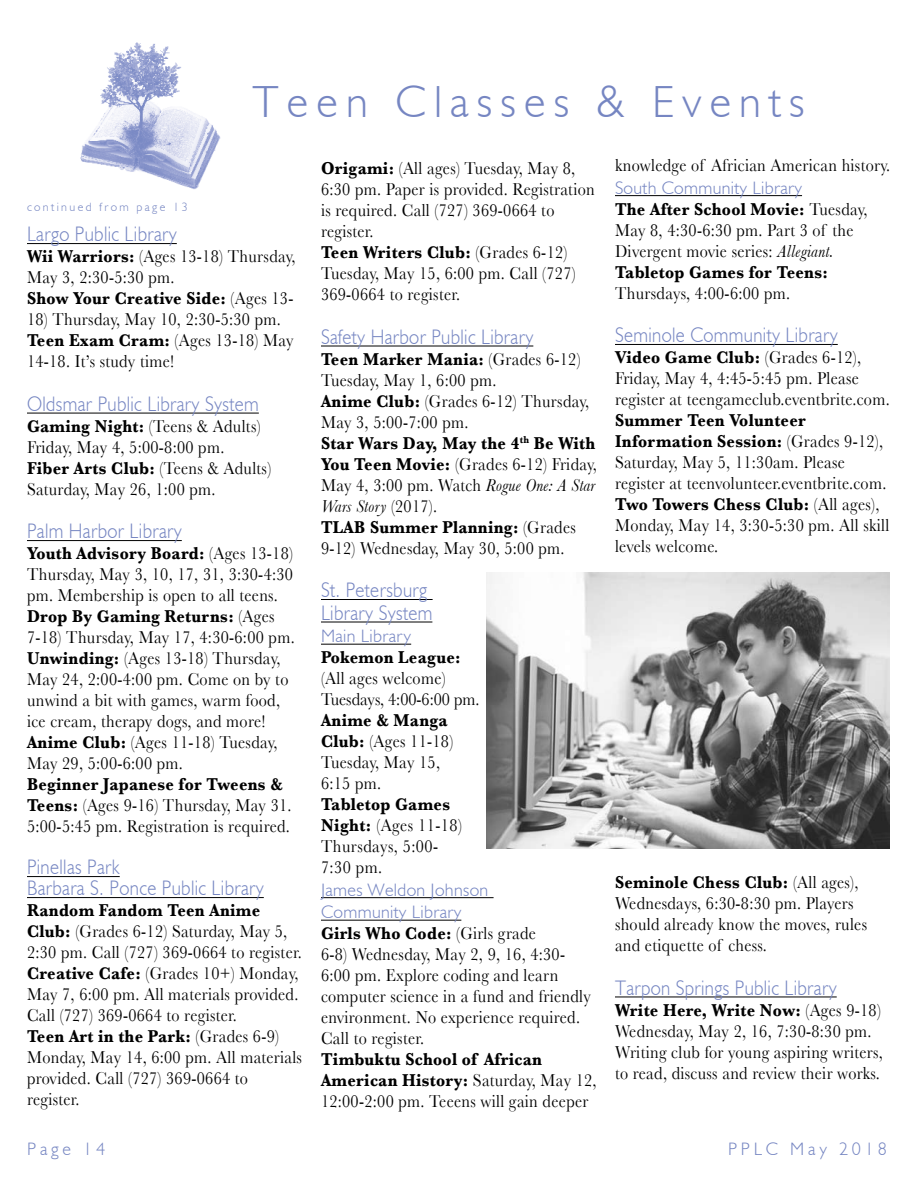
<style>
.page{position:relative;width:918px;height:1188px;background:#fff}
.page>*{position:absolute;margin:0;border:0;box-sizing:border-box;transform-origin:0 0}
.t1{font:300 45px "Humanist 521 BT";letter-spacing:.18em;color:#7686c2}
.t2{font:300 21px/22.5px "Humanist 521 BT";letter-spacing:.02em;color:#7686c2;scale:.9 1}
.t3{font:18px/21px "Baskerville";letter-spacing:.02em;color:#000;scale:.9 1}
.t4{font:300 18px/22.5px "Humanist 521 BT";letter-spacing:.02em;color:#7686c2}
.t5{font:700 18px "Baskerville";letter-spacing:.02em;color:#000;scale:.9 1}
.t6{font:300 18px "Humanist 521 BT";letter-spacing:.21em;color:#7686c2}
.t7{font:300 12px "Humanist 521 BT";letter-spacing:.2em;color:#7686c2}
.s1{font-weight:700}
.s2{font-style:italic}
</style>
<div class="page">
<hr style="left:321px;top:346px;width:212px;height:1px;background:#000">
<hr style="left:321px;top:599px;width:112px;height:1px;background:#000">
<hr style="left:321px;top:622px;width:111px;height:1px;background:#000">
<hr style="left:321px;top:644px;width:90px;height:1px;background:#000">
<hr style="left:321px;top:897px;width:173px;height:1px;background:#000">
<hr style="left:321px;top:920px;width:140px;height:1px;background:#000">
<hr style="left:27px;top:243px;width:150px;height:1px;background:#000">
<hr style="left:27px;top:413px;width:232px;height:1px;background:#000">
<hr style="left:27px;top:540px;width:155px;height:1px;background:#000">
<hr style="left:27px;top:876px;width:93px;height:1px;background:#000">
<hr style="left:27px;top:897px;width:237px;height:1px;background:#000">
<hr style="left:615px;top:195px;width:187px;height:1px;background:#000">
<hr style="left:615px;top:344px;width:223px;height:1px;background:#000">
<hr style="left:615px;top:997px;width:222px;height:1px;background:#000">
<img style="left:80px;top:42px;width:140px;height:147px">
<img style="left:486px;top:573px;width:404px;height:276px">
<h1 class="t1" style="left:253px;top:74px;width:554px">Teen Classes &amp; Events</h1>
<p class="t7" style="left:27px;top:199px;width:162px">continued from page 13</p>
<p class="t2" style="left:27px;top:222px;width:168px">Largo Public Library</p>
<p class="t3" style="left:27px;top:246px;width:300px"><span class="s1">Wii Warriors:</span> (Ages 13-18) Thursday,<br>May 3, 2:30-5:30 pm.<br><span class="s1">Show Your Creative Side:</span> (Ages 13-</p>
<p class="t3" style="left:27px;top:309px;width:298px">18) Thursday, May 10, 2:30-5:30 pm.<br><span class="s1">Teen Exam Cram:</span> (Ages 13-18) May<br>14-18. It’s study time!</p>
<p class="t2" style="left:27px;top:392px;width:259px">Oldsmar Public Library System</p>
<p class="t3" style="left:27px;top:415px;width:273px"><span class="s1">Gaming Night:</span> (Teens &amp; Adults)<br>Friday, May 4, 5:00-8:00 pm.<br><span class="s1">Fiber Arts Club:</span> (Teens &amp; Adults)<br>Saturday, May 26, 1:00 pm.</p>
<p class="t2" style="left:27px;top:519px;width:173px">Palm Harbor Library</p>
<p class="t3" style="left:27px;top:543px;width:299px"><span class="s1">Youth Advisory Board:</span> (Ages 13-18)<br>Thursday, May 3, 10, 17, 31, 3:30-4:30 pm. Membership is open to all teens.<br><span class="s1">Drop By Gaming Returns:</span> (Ages 7-18) Thursday, May 17, 4:30-6:00 pm.<br><span class="s1">Unwinding:</span> (Ages 13-18) Thursday, May 24, 2:00-4:00 pm. Come on by to unwind a bit with games, warm food, ice cream, therapy dogs, and more!<br><span class="s1">Anime Club:</span> (Ages 11-18) Tuesday, May 29, 5:00-6:00 pm.</p>
<p class="t3" style="left:27px;top:774px;width:295px"><span class="s1">Beginner Japanese for Tweens &amp;<br>Teens:</span> (Ages 9-16) Thursday, May 31.<br>5:00-5:45 pm. Registration is required.</p>
<p class="t2" style="left:27px;top:856px;width:265px;line-height:21px">Pinellas Park<br>Barbara S. Ponce Public Library</p>
<p class="t3" style="left:27px;top:900px;width:307px"><span class="s1">Random Fandom Teen Anime<br>Club:</span> (Grades 6-12) Saturday, May 5,<br>2:30 pm. Call (727) 369-0664 to register.<br><span class="s1">Creative Cafe:</span> (Grades 10+) Monday,<br>May 7, 6:00 pm. All materials provided.<br>Call (727) 369-0664 to register.<br><span class="s1">Teen Art in the Park:</span> (Grades 6-9)<br>Monday, May 14, 6:00 pm. All materials provided. Call (727) 369-0664 to register.</p>
<p class="t3" style="left:321px;top:158px;width:306px"><span class="s1">Origami:</span> (All ages) Tuesday, May 8,<br>6:30 pm. Paper is provided. Registration is required. Call (727) 369-0664 to register.<br><span class="s1">Teen Writers Club:</span> (Grades 6-12)<br>Tuesday, May 15, 6:00 pm. Call (727)<br>369-0664 to register.</p>
<p class="t2" style="left:321px;top:325px;width:237px">Safety Harbor Public Library</p>
<p class="t3" style="left:321px;top:348px;width:308px"><span class="s1">Teen Marker Mania:</span> (Grades 6-12)<br>Tuesday, May 1, 6:00 pm.<br><span class="s1">Anime Club:</span> (Grades 6-12) Thursday,<br>May 3, 5:00-7:00 pm.<br><span class="s1">Star Wars Day, May the 4</span><sup>th</sup> <span class="s1">Be With<br>You Teen Movie:</span> (Grades 6-12) Friday,<br>May 4, 3:00 pm. Watch <span class="s2">Rogue One: A Star<br>Wars Story</span> (2017).<br><span class="s1">TLAB Summer Planning:</span> (Grades<br>9-12) Wednesday, May 30, 5:00 pm.</p>
<p class="t2" style="left:321px;top:578px;width:125px">St. Petersburg<br>Library System</p>
<p class="t4" style="left:321px;top:624px;width:92px">Main Library</p>
<p class="t5" style="left:321px;top:647px;width:157px">Pokemon League:</p>
<p class="t3" style="left:321px;top:668px;width:178px">(All ages welcome)<br>Tuesdays, 4:00-6:00 pm.</p>
<p class="t3" style="left:321px;top:710px;width:148px"><span class="s1">Anime &amp; Manga<br>Club:</span> (Ages 11-18)<br>Tuesday, May 15,<br>6:15 pm.</p>
<p class="t3" style="left:321px;top:794px;width:158px"><span class="s1">Tabletop Games<br>Night:</span> (Ages 11-18)<br>Thursdays, 5:00-<br>7:30 pm.</p>
<p class="t4" style="left:321px;top:878px;width:169px">James Weldon Johnson<br>Community Library</p>
<p class="t3" style="left:321px;top:923px;width:301px"><span class="s1">Girls Who Code:</span> (Girls grade<br>6-8) Wednesday, May 2, 9, 16, 4:30-<br>6:00 pm. Explore coding and learn computer science in a fund and friendly environment. No experience required.<br>Call to register.</p>
<p class="t3" style="left:321px;top:1049px;width:308px"><span class="s1">Timbuktu School of African<br>American History:</span> Saturday, May 12,<br>12:00-2:00 pm. Teeens will gain deeper</p>
<p class="t3" style="left:615px;top:155px;width:307px">knowledge of Africian American history.</p>
<p class="t4" style="left:615px;top:176px;width:189px">South Community Library</p>
<p class="t3" style="left:615px;top:198px;width:282px"><span class="s1">The After School Movie:</span> Tuesday,<br>May 8, 4:30-6:30 pm. Part 3 of the<br>Divergent movie series: <span class="s2">Allegiant.<br></span><span class="s1">Tabletop Games for Teens:</span></p>
<p class="t3" style="left:615px;top:282px;width:196px">Thursdays, 4:00-6:00 pm.</p>
<p class="t2" style="left:615px;top:323px;width:249px">Seminole Community Library</p>
<p class="t3" style="left:615px;top:347px;width:307px"><span class="s1">Video Game Club:</span> (Grades 6-12),<br>Friday, May 4, 4:45-5:45 pm. Please register at teengameclub.eventbrite.com.</p>
<p class="t3" style="left:615px;top:410px;width:306px"><span class="s1">Summer Teen Volunteer<br>Information Session:</span> (Grades 9-12),<br>Saturday, May 5, 11:30am. Please register at teenvolunteer.eventbrite.com.<br><span class="s1">Two Towers Chess Club:</span> (All ages),<br>Monday, May 14, 3:30-5:30 pm. All skill levels welcome.</p>
<p class="t3" style="left:615px;top:872px;width:282px"><span class="s1">Seminole Chess Club:</span> (All ages),<br>Wednesdays, 6:30-8:30 pm. Players should already know the moves, rules and etiquette of chess.</p>
<p class="t2" style="left:615px;top:976px;width:248px">Tarpon Springs Public Library</p>
<p class="t3" style="left:615px;top:999px;width:299px"><span class="s1">Write Here, Write Now:</span> (Ages 9-18)<br>Wednesday, May 2, 16, 7:30-8:30 pm.<br>Writing club for young aspiring writers, to read, discuss and review their works.</p>
<p class="t4" style="left:27px;top:1137px;width:79px">Page 14</p>
<p class="t6" style="left:728px;top:1138px;width:160px">PPLC May 2018</p>
</div>
